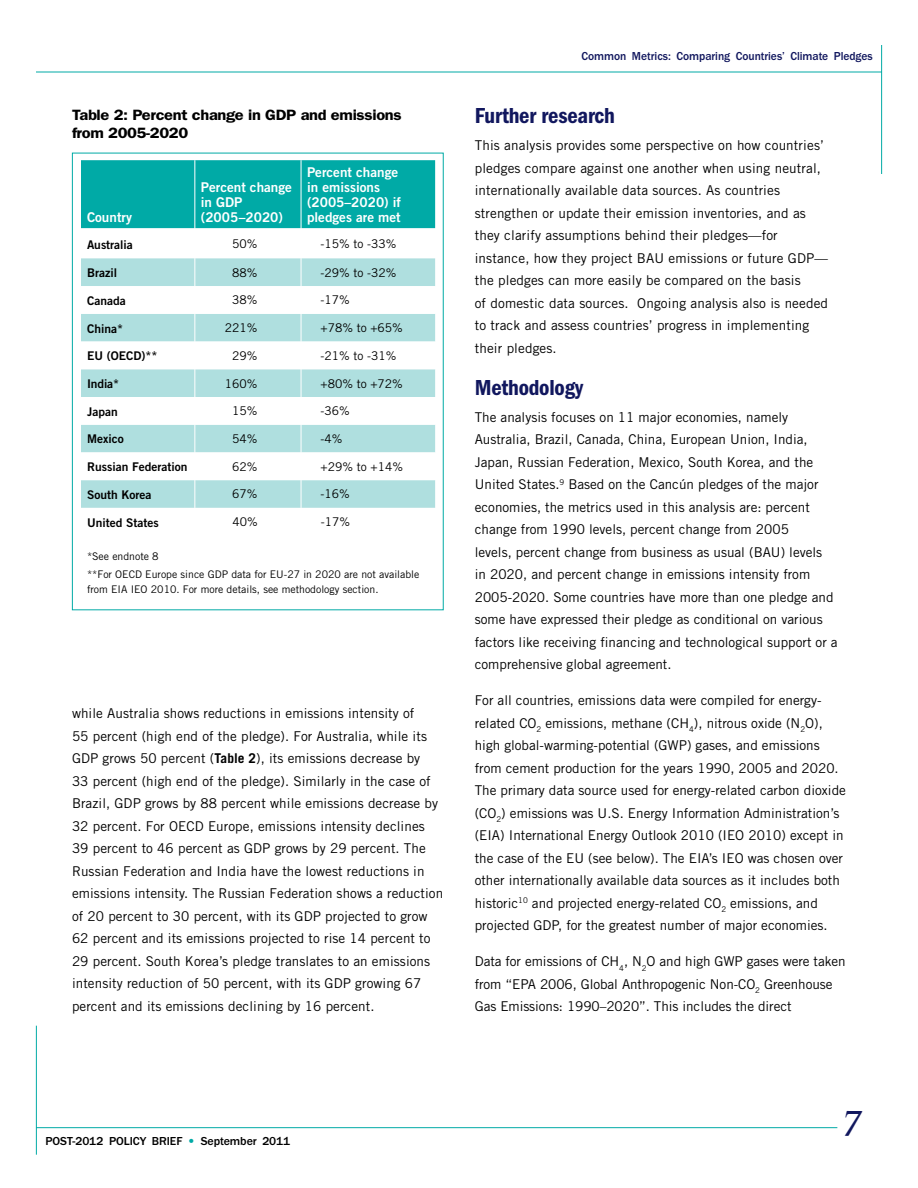
<style>
.page{position:relative;width:918px;height:1188px;background:#fff}
.page>*{position:absolute;margin:0;border:0;box-sizing:border-box;transform-origin:0 0}
.t1{font:italic 40.5px "Eidetic Serif";color:#11175e}
.t2{font:22.5px "ITC Franklin Gothic Std Dm Cd";letter-spacing:-.01em;color:#11175e}
.t3{font:600 15px/18px "ITC Franklin Gothic Std";letter-spacing:-.02em;color:#000;scale:1.1 1}
.t4{font:13.5px/22.5px "Trade Gothic";color:#000}
.t5{font:13.5px/15px "Trade Gothic Bold Two";color:#fff}
.t6{font:12px "Trade Gothic";color:#000}
.t7{font:12px "Trade Gothic Bold Two";color:#000}
.t8{font:500 12px "ITC Franklin Gothic Std";letter-spacing:-.005em;color:#11175e;scale:.96 1}
.t9{font:500 12px "ITC Franklin Gothic Std";letter-spacing:-.005em;color:#000}
.t10{font:10.5px/18px "Trade Gothic";color:#000}
.s1{font-weight:700}
.s2{font-family:"ITC Franklin Gothic Std Hvy";font-weight:400;color:#00aaa6}
</style>
<div class="page">
<hr style="left:881px;top:45px;width:1px;height:129px;background:#00aaa6">
<hr style="left:36px;top:72px;width:846px;height:1px;background:#00aaa6">
<hr style="left:36px;top:1026px;width:1px;height:129px;background:#00aaa6">
<hr style="left:36px;top:1127px;width:801px;height:1px;background:#00aaa6">
<div style="left:81px;top:160px;width:354px;height:68px;background:#00aaa6"></div>
<hr style="left:194px;top:160px;width:1px;height:68px;background:#fff">
<hr style="left:301px;top:160px;width:1px;height:68px;background:#fff">
<svg style="left:81px;top:258px;width:354px;height:250px"></svg>
<p class="t3" style="left:72px;top:106px;width:301px">Table 2: Percent change in GDP and emissions from 2005-2020</p>
<p class="t5" style="left:87px;top:210px;width:46px">Country</p>
<p class="t5" style="left:201px;top:180px;width:93px">Percent change in GDP (2005–2020)</p>
<p class="t5" style="left:307px;top:165px;width:96px">Percent change in emissions (2005–2020) if pledges are met</p>
<p class="t7" style="left:87px;top:238px;width:47px">Australia</p>
<p class="t6" style="left:232px;top:236px;width:27px">50%</p>
<p class="t6" style="left:321px;top:236px;width:77px">-15% to -33%</p>
<p class="t7" style="left:87px;top:265px;width:31px">Brazil</p>
<p class="t6" style="left:232px;top:265px;width:27px">88%</p>
<p class="t6" style="left:321px;top:265px;width:77px">-29% to -32%</p>
<p class="t7" style="left:87px;top:293px;width:40px">Canada</p>
<p class="t6" style="left:232px;top:293px;width:27px">38%</p>
<p class="t6" style="left:321px;top:293px;width:31px">-17%</p>
<p class="t7" style="left:87px;top:321px;width:38px">China*</p>
<p class="t6" style="left:225px;top:321px;width:34px">221%</p>
<p class="t6" style="left:321px;top:321px;width:84px">+78% to +65%</p>
<p class="t7" style="left:87px;top:349px;width:72px">EU (OECD)**</p>
<p class="t6" style="left:232px;top:348px;width:27px">29%</p>
<p class="t6" style="left:321px;top:348px;width:77px">-21% to -31%</p>
<p class="t7" style="left:87px;top:376px;width:34px">India*</p>
<p class="t6" style="left:225px;top:376px;width:34px">160%</p>
<p class="t6" style="left:321px;top:376px;width:84px">+80% to +72%</p>
<p class="t7" style="left:87px;top:404px;width:32px">Japan</p>
<p class="t6" style="left:232px;top:404px;width:27px">15%</p>
<p class="t6" style="left:321px;top:404px;width:31px">-36%</p>
<p class="t7" style="left:87px;top:432px;width:38px">Mexico</p>
<p class="t6" style="left:232px;top:432px;width:27px">54%</p>
<p class="t6" style="left:321px;top:432px;width:23px">-4%</p>
<p class="t7" style="left:87px;top:459px;width:102px">Russian Federation</p>
<p class="t6" style="left:232px;top:459px;width:27px">62%</p>
<p class="t6" style="left:321px;top:459px;width:84px">+29% to +14%</p>
<p class="t7" style="left:87px;top:487px;width:66px">South Korea</p>
<p class="t6" style="left:232px;top:487px;width:27px">67%</p>
<p class="t6" style="left:321px;top:487px;width:31px">-16%</p>
<p class="t7" style="left:87px;top:515px;width:73px">United States</p>
<p class="t6" style="left:232px;top:515px;width:27px">40%</p>
<p class="t6" style="left:321px;top:515px;width:31px">-17%</p>
<p class="t10" style="left:87px;top:547px;width:334px">*See endnote 8<br>**For OECD Europe since GDP data for EU-27 in 2020 are not available</p>
<p class="t10" style="left:87px;top:580px;width:293px">from EIA IEO 2010. For more details, see methodology section.</p>
<p class="t4" style="left:72px;top:702px;width:373px">while Australia shows reductions in emissions intensity of<br>55 percent (high end of the pledge). For Australia, while its GDP grows 50 percent (<span class="s1">Table 2</span>), its emissions decrease by<br>33 percent (high end of the pledge). Similarly in the case of Brazil, GDP grows by 88 percent while emissions decrease by 32 percent. For OECD Europe, emissions intensity declines 39 percent to 46 percent as GDP grows by 29 percent. The Russian Federation and India have the lowest reductions in emissions intensity. The Russian Federation shows a reduction of 20 percent to 30 percent, with its GDP projected to grow 62 percent and its emissions projected to rise 14 percent to 29 percent. South Korea’s pledge translates to an emissions intensity reduction of 50 percent, with its GDP growing 67 percent and its emissions declining by 16 percent.</p>
<p class="t8" style="left:581px;top:49px;width:305px">Common Metrics: Comparing Countries’ Climate Pledges</p>
<h2 class="t2" style="left:475px;top:103px;width:142px">Further research</h2>
<p class="t4" style="left:475px;top:134px;width:355px">This analysis provides some perspective on how countries’ pledges compare against one another when using neutral, internationally available data sources. As countries strengthen or update their emission inventories, and as they clarify assumptions behind their pledges—for instance, how they project BAU emissions or future GDP— the pledges can more easily be compared on the basis<br>of domestic data sources. Ongoing analysis also is needed to track and assess countries’ progress in implementing their pledges.</p>
<h2 class="t2" style="left:475px;top:375px;width:110px">Methodology</h2>
<p class="t4" style="left:475px;top:406px;width:364px">The analysis focuses on 11 major economies, namely Australia, Brazil, Canada, China, European Union, India, Japan, Russian Federation, Mexico, South Korea, and the United States.<sup>9</sup> Based on the Cancún pledges of the major economies, the metrics used in this analysis are: percent change from 1990 levels, percent change from 2005<br>levels, percent change from business as usual (BAU) levels<br>in 2020, and percent change in emissions intensity from 2005-2020. Some countries have more than one pledge and some have expressed their pledge as conditional on various factors like receiving financing and technological support or a comprehensive global agreement.</p>
<p class="t4" style="left:475px;top:689px;width:373px">For all countries, emissions data were compiled for energy&shy;related CO<sub>2</sub> emissions, methane (CH<sub>4</sub>), nitrous oxide (N<sub>2</sub>O), high global-warming-potential (GWP) gases, and emissions from cement production for the years 1990, 2005 and 2020.<br>The primary data source used for energy-related carbon dioxide (CO<sub>2</sub>) emissions was U.S. Energy Information Administration’s (EIA) International Energy Outlook 2010 (IEO 2010) except in the case of the EU (see below). The EIA’s IEO was chosen over other internationally available data sources as it includes both historic<sup>10</sup> and projected energy-related CO<sub>2</sub> emissions, and projected GDP, for the greatest number of major economies.</p>
<p class="t4" style="left:475px;top:950px;width:372px">Data for emissions of CH<sub>4</sub>, N<sub>2</sub>O and high GWP gases were taken from “EPA 2006, Global Anthropogenic Non-CO<sub>2</sub> Greenhouse<br>Gas Emissions: 1990–2020”. This includes the direct</p>
<p class="t9" style="left:45px;top:1134px;width:246px">POST-2012 Policy Brief <span class="s2">•</span> September 2011</p>
<h1 class="t1" style="left:842px;top:1095px;width:22px">7</h1>
</div>
